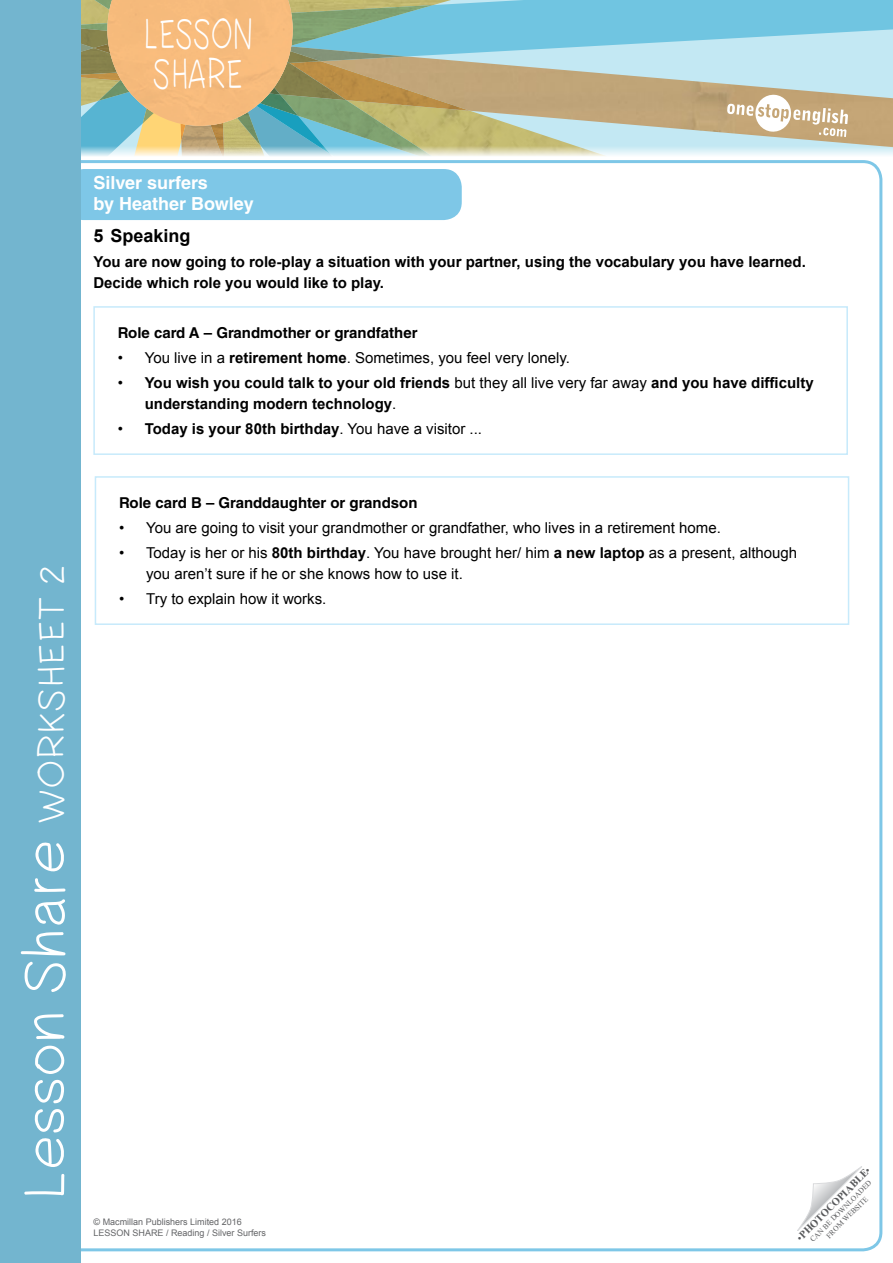
<style>
.page{position:relative;width:893px;height:1263px;background:#fff}
.page>*{position:absolute;margin:0;border:0;box-sizing:border-box;transform-origin:0 0}
.t1{font:55.35px "PW Simple Handwriting";letter-spacing:-.005em;color:#fff}
.t2{font:41.1px/39.5px "PW Simple Handwriting";color:#fff;scale:.67 1}
.t3{font:700 18px/21px "Helvetica LT Std";color:#fff}
.t4{font:700 18px "Arial";color:#000}
.t5{font:700 15px/21px "Arial";color:#000}
.t6{font:15px/21px "Arial";color:#000}
.t7{font:700 15px "Helvetica LT Std";color:#000}
.t8{font:700 10.5px "Times New Roman";color:#58595b}
.t9{font:9px/10.8px "Arial";color:#636466}
.t10{font:7.5px/9px "Times New Roman";color:#58595b;text-align:center}
.s1{font-size:36px}
.s2{font-weight:700}
.s3{font-weight:400}
</style>
<div class="page">
<div style="left:81px;top:145px;width:812px;height:12px;background:#fbfcfd"></div>
<svg style="left:797px;top:1166px;width:65px;height:65px"></svg>
<div style="left:66px;top:169px;width:396px;height:51px;background:#7ec7e7;border-radius:18px"></div>
<div style="left:0;top:0;width:81px;height:1263px;background:#73b5cf"></div>
<div style="left:93px;top:306px;width:755px;height:149px;border:2px solid #c7eafb"></div>
<div style="left:95px;top:476px;width:754px;height:149px;border:2px solid #c7eafb"></div>
<svg style="left:81px;top:0;width:812px;height:156px;background:#b3bfa9"></svg>
<h2 class="t2" style="left:144px;top:17px;width:165px">LESSON<br>SHARE</h2>
<h1 class="t1" style="left:21px;top:1199px;width:637px;rotate:-90deg">Lesson Share <span class="s1">WORKSHEET 2</span></h1>
<p class="t3" style="left:94px;top:172px;width:162px">Silver surfers<br>by Heather Bowley</p>
<p class="t4" style="left:93px;top:223px;width:99px">5 Speaking</p>
<p class="t5" style="left:93px;top:252px;width:714px">You are now going to role-play a situation with your partner, using the vocabulary you have learned.<br>Decide which role you would like to play.</p>
<p class="t7" style="left:118px;top:323px;width:301px">Role card A – Grandmother or grandfather</p>
<p class="t6" style="left:118px;top:347px;width:454px">• You live in a <span class="s2">retirement home</span>. Sometimes, you feel very lonely.</p>
<p class="t5" style="left:145px;top:373px;width:671px;text-indent:-27px"><span class="s3">•</span> You wish you could talk to your old friends <span class="s3">but they all live very far away</span> and you have difficulty understanding modern technology<span class="s3">.</span></p>
<p class="t5" style="left:118px;top:419px;width:366px"><span class="s3">•</span> Today is your 80th birthday<span class="s3">. You have a visitor ...</span></p>
<p class="t7" style="left:119px;top:493px;width:300px">Role card B – Granddaughter or grandson</p>
<p class="t6" style="left:119px;top:517px;width:603px">• You are going to visit your grandmother or grandfather, who lives in a retirement home.</p>
<p class="t6" style="left:146px;top:542px;width:653px;text-indent:-27px">• Today is her or his <span class="s2">80th birthday</span>. You have brought her/ him <span class="s2">a new laptop</span> as a present, although you aren’t sure if he or she knows how to use it.</p>
<p class="t6" style="left:119px;top:589px;width:209px">• Try to explain how it works.</p>
<p class="t9" style="left:94px;top:1217px;width:174px">© Macmillan Publishers Limited 2016<br>LESSON SHARE / Reading / Silver Surfers</p>
<p class="t8" style="left:793px;top:1234px;width:101px;rotate:-45deg"><span class="s3">•</span>PHOTOCOPIABLE<span class="s3">•</span></p>
<p class="t10" style="left:808px;top:1237px;width:85px;rotate:-45deg">CAN BE DOWNLOADED<br>FROM WEBSITE</p>
</div>
